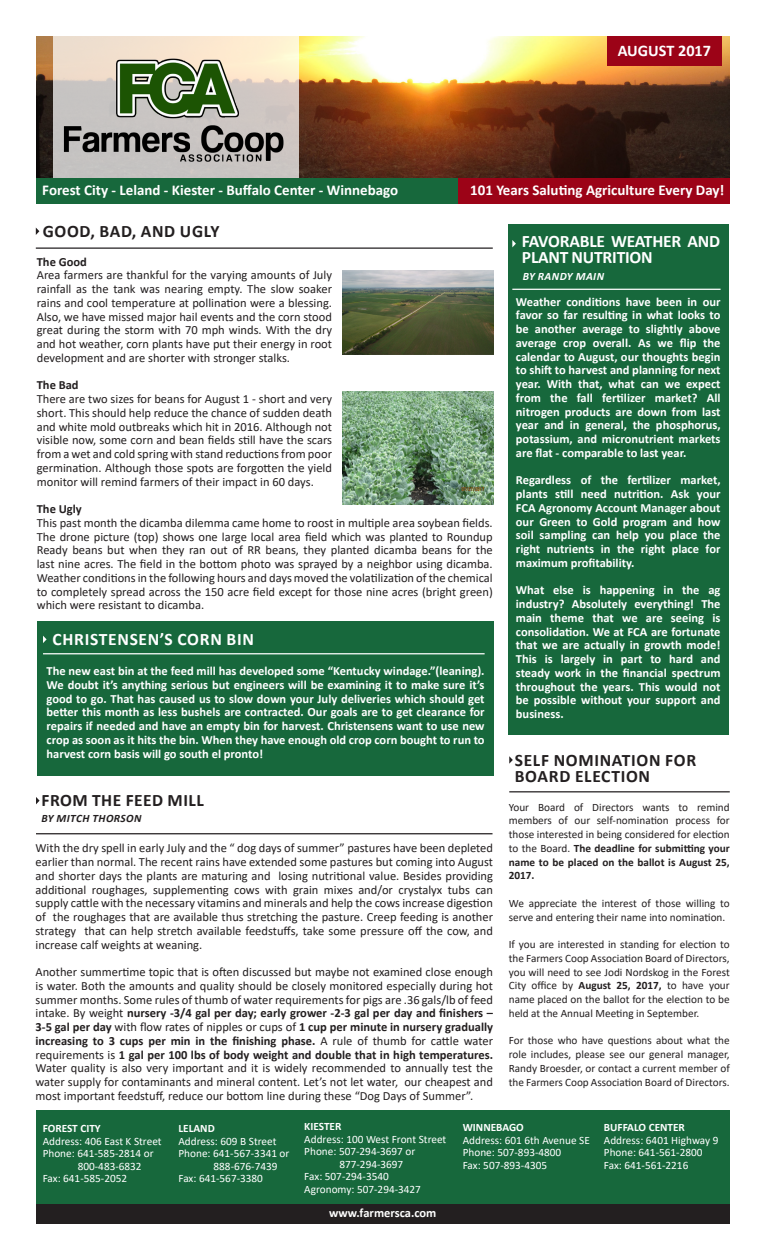
<style>
.page{position:relative;width:765px;height:1260px;background:#fff}
.page>*{position:absolute;margin:0;border:0;box-sizing:border-box;transform-origin:0 0}
.t1{font:700 17.5px/16.2px "Calibri";letter-spacing:.04em;color:#231f20}
.t2{font:700 17.5px/16.2px "Calibri";letter-spacing:-.01em;color:#fff}
.t3{font:700 17.5px "Calibri";letter-spacing:.04em;color:#fff}
.t4{font:700 16.25px "Calibri";color:#fff}
.t5{font:700 15px "Calibri";color:#fff}
.t6{font:12.5px/13.8px "Calibri";color:#231f20;text-align:justify}
.t7{font:700 12.5px/13.8px "Calibri";color:#fff;text-align:justify}
.t8{font:700 12.5px "Calibri";color:#231f20}
.t9{font:11.25px/13.8px "Calibri";color:#231f20;text-align:justify}
.t10{font:11.25px/12.5px "Calibri";color:#fff}
.t11{font:700 11.25px "Calibri";color:#fff}
.t12{font:italic 700 11.25px "Calibri";letter-spacing:.04em;color:#231f20}
.t13{font:italic 700 11.25px "Calibri";letter-spacing:.04em;color:#fff}
.s1{font-weight:700}
</style>
<div class="page">
<img style="left:37px;top:36px;width:692px;height:142px">
<div style="left:36px;top:1111px;width:694px;height:113px;background:#17683c"></div>
<div style="left:36px;top:178px;width:693px;height:25px;background:#17683c"></div>
<div style="left:36px;top:1204px;width:694px;height:20px;background:#231f20"></div>
<div style="left:458px;top:178px;width:271px;height:25px;background:#9c0317"></div>
<svg style="left:53px;top:36px;width:246px;height:142px;background:#e2d7c9"></svg>
<img style="left:56px;top:53px;width:235px;height:115px">
<div style="left:607px;top:37px;width:115px;height:29px;background:#9c0317"></div>
<div style="left:37px;top:621px;width:456px;height:155px;background:#17683c"></div>
<hr style="left:43px;top:653px;width:442px;height:1px;background:#fff">
<svg style="left:43px;top:636px;width:4px;height:7px"></svg>
<hr style="left:36px;top:248px;width:457px;height:1px;background:#231f20">
<svg style="left:36px;top:228px;width:3px;height:7px"></svg>
<div style="left:509px;top:224px;width:220px;height:510px;background:#17683c"></div>
<hr style="left:512px;top:289px;width:209px;height:1px;background:#fff">
<svg style="left:512px;top:240px;width:4px;height:7px"></svg>
<hr style="left:509px;top:791px;width:221px;height:1px;background:#231f20">
<svg style="left:509px;top:756px;width:4px;height:8px"></svg>
<hr style="left:36px;top:833px;width:457px;height:1px;background:#231f20">
<svg style="left:36px;top:797px;width:4px;height:7px"></svg>
<img style="left:343px;top:270px;width:150px;height:85px">
<img style="left:343px;top:392px;width:150px;height:112px">
<p class="t4" style="left:618px;top:39px;width:95px">AUGUST 2017</p>
<p class="t5" style="left:42px;top:179px;width:358px">Forest City - Leland - Kiester - Buffalo Center - Winnebago</p>
<p class="t5" style="left:470px;top:179px;width:256px">101 Years Saluting Agriculture Every Day!</p>
<p class="t1" style="left:43px;top:224px;width:178px">GOOD, BAD, AND UGLY</p>
<p class="t8" style="left:37px;top:253px;width:52px">The Good</p>
<p class="t6" style="left:37px;top:269px;width:297px">Area farmers are thankful for the varying amounts of July rainfall as the tank was nearing empty. The slow soaker rains and cool temperature at pollination were a blessing.<br>Also, we have missed major hail events and the corn stood great during the storm with 70 mph winds. With the dry and hot weather, corn plants have put their energy in root development and are shorter with stronger stalks.</p>
<p class="t8" style="left:37px;top:376px;width:43px">The Bad</p>
<p class="t6" style="left:37px;top:393px;width:297px">There are two sizes for beans for August 1 - short and very short. This should help reduce the chance of sudden death and white mold outbreaks which hit in 2016. Although not visible now, some corn and bean fields still have the scars from a wet and cold spring with stand reductions from poor germination. Although those spots are forgotten the yield monitor will remind farmers of their impact in 60 days.</p>
<p class="t8" style="left:37px;top:500px;width:47px">The Ugly</p>
<p class="t6" style="left:37px;top:516px;width:458px">This past month the dicamba dilemma came home to roost in multiple area soybean fields.<br>The drone picture (top) shows one large local area field which was planted to Roundup Ready beans but when they ran out of RR beans, they planted dicamba beans for the last nine acres. The field in the bottom photo was sprayed by a neighbor using dicamba.<br>Weather conditions in the following hours and days moved the volatilization of the chemical to completely spread across the 150 acre field except for those nine acres (bright green) which were resistant to dicamba.</p>
<p class="t3" style="left:53px;top:627px;width:203px">CHRISTENSEN’S CORN BIN</p>
<p class="t7" style="left:47px;top:665px;width:440px">The new east bin at the feed mill has developed some “Kentucky windage.”(leaning).<br>We doubt it’s anything serious but engineers will be examining it to make sure it’s good to go. That has caused us to slow down your July deliveries which should get better this month as less bushels are contracted. Our goals are to get clearance for repairs if needed and have an empty bin for harvest. Christensens want to use new crop as soon as it hits the bin. When they have enough old crop corn bought to run to harvest corn basis will go south el pronto!</p>
<p class="t1" style="left:41px;top:793px;width:164px">FROM THE FEED MILL</p>
<p class="t12" style="left:41px;top:811px;width:102px">BY MITCH THORSON</p>
<p class="t6" style="left:36px;top:842px;width:459px">With the dry spell in early July and the “ dog days of summer” pastures have been depleted earlier than normal. The recent rains have extended some pastures but coming into August and shorter days the plants are maturing and losing nutritional value. Besides providing additional roughages, supplementing cows with grain mixes and/or crystalyx tubs can supply cattle with the necessary vitamins and minerals and help the cows increase digestion of the roughages that are available thus stretching the pasture. Creep feeding is another strategy that can help stretch available feedstuffs, take some pressure off the cow, and increase calf weights at weaning.</p>
<p class="t6" style="left:36px;top:966px;width:459px">Another summertime topic that is often discussed but maybe not examined close enough is water. Both the amounts and quality should be closely monitored especially during hot summer months. Some rules of thumb of water requirements for pigs are .36 gals/lb of feed intake. By weight <span class="s1">nursery -3/4 gal per day; early grower -2-3 gal per day and finishers – 3-5 gal per day</span> with flow rates of nipples or cups of <span class="s1">1 cup per minute in nursery gradually increasing to 3 cups per min in the finishing phase.</span> A rule of thumb for cattle water requirements is <span class="s1">1 gal per 100 lbs of body weight and double that in high temperatures.<br></span>Water quality is also very important and it is widely recommended to annually test the water supply for contaminants and mineral content. Let’s not let water, our cheapest and most important feedstuff, reduce our bottom line during these “Dog Days of Summer”.</p>
<p class="t2" style="left:522px;top:234px;width:200px">FAVORABLE WEATHER AND<br>PLANT NUTRITION</p>
<p class="t7" style="left:516px;top:295px;width:206px">Weather conditions have been in our favor so far resulting in what looks to be another average to slightly above average crop overall. As we flip the calendar to August, our thoughts begin to shift to harvest and planning for next year. With that, what can we expect from the fall fertilizer market? All nitrogen products are down from last year and in general, the phosphorus, potassium, and micronutrient markets are flat - comparable to last year.</p>
<p class="t7" style="left:516px;top:474px;width:206px">Regardless of the fertilizer market, plants still need nutrition. Ask your FCA Agronomy Account Manager about our Green to Gold program and how soil sampling can help you place the right nutrients in the right place for maximum profitability.</p>
<p class="t7" style="left:516px;top:584px;width:206px">What else is happening in the ag industry? Absolutely everything! The main theme that we are seeing is consolidation. We at FCA are fortunate that we are actually in growth mode!<br>This is largely in part to hard and steady work in the financial spectrum throughout the years. This would not be possible without your support and business.</p>
<p class="t13" style="left:523px;top:268px;width:83px">BY RANDY MAIN</p>
<p class="t1" style="left:515px;top:753px;width:183px">SELF NOMINATION FOR<br>BOARD ELECTION</p>
<p class="t9" style="left:509px;top:800px;width:223px">Your Board of Directors wants to remind members of our self-nomination process for those interested in being considered for election to the Board. <span class="s1">The deadline for submitting your name to be placed on the ballot is August 25, 2017.</span></p>
<p class="t9" style="left:509px;top:897px;width:222px">We appreciate the interest of those willing to serve and entering their name into nomination.</p>
<p class="t9" style="left:509px;top:938px;width:223px">If you are interested in standing for election to the Farmers Coop Association Board of Directors, you will need to see Jodi Nordskog in the Forest City office by <span class="s1">August 25, 2017,</span> to have your name placed on the ballot for the election to be held at the Annual Meeting in September.</p>
<p class="t9" style="left:509px;top:1034px;width:222px">For those who have questions about what the role includes, please see our general manager, Randy Broesder, or contact a current member of the Farmers Coop Association Board of Directors.</p>
<p class="t11" style="left:43px;top:1120px;width:60px">FOREST CITY</p>
<p class="t10" style="left:43px;top:1135px;width:120px">Address: 406 East K Street</p>
<p class="t10" style="left:78px;top:1148px;width:77px;text-indent:-35px">Phone: 641-585-2814 or<br>800-483-6832</p>
<p class="t10" style="left:43px;top:1173px;width:86px">Fax: 641-585-2052</p>
<p class="t11" style="left:178px;top:1120px;width:38px">LELAND</p>
<p class="t10" style="left:178px;top:1135px;width:99px">Address: 609 B Street</p>
<p class="t10" style="left:214px;top:1148px;width:77px;text-indent:-35px">Phone: 641-567-3341 or<br>888-676-7439</p>
<p class="t10" style="left:178px;top:1173px;width:86px">Fax: 641-567-3380</p>
<p class="t11" style="left:304px;top:1119px;width:39px">KIESTER</p>
<p class="t10" style="left:304px;top:1133px;width:144px">Address: 100 West Front Street</p>
<p class="t10" style="left:339px;top:1146px;width:77px;text-indent:-35px">Phone: 507-294-3697 or<br>877-294-3697</p>
<p class="t10" style="left:304px;top:1171px;width:86px">Fax: 507-294-3540</p>
<p class="t10" style="left:304px;top:1183px;width:118px">Agronomy: 507-294-3427</p>
<p class="t7" style="left:329px;top:1207px;width:109px">www.farmersca.com</p>
<p class="t10" style="left:463px;top:1122px;width:129px"><span class="s1">WINNEBAGO<br></span>Address: 601 6th Avenue SE<br>Phone: 507-893-4800</p>
<p class="t10" style="left:463px;top:1159px;width:86px">Fax: 507-893-4305</p>
<p class="t10" style="left:604px;top:1122px;width:116px"><span class="s1">BUFFALO CENTER<br></span>Address: 6401 Highway 9<br>Phone: 641-561-2800</p>
<p class="t10" style="left:604px;top:1159px;width:86px">Fax: 641-561-2216</p>
</div>
